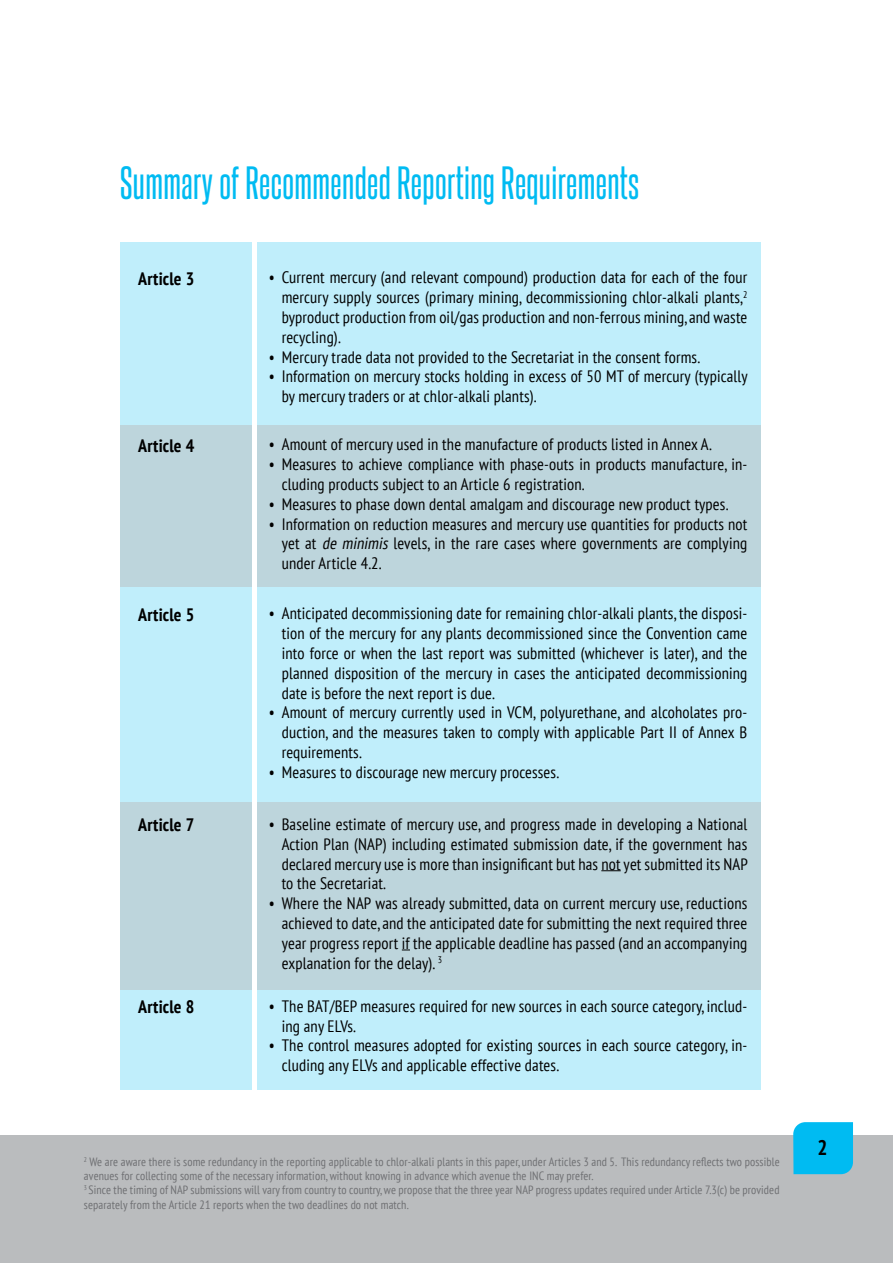
<style>
.page{position:relative;width:893px;height:1263px;background:#fff}
.page>*{position:absolute;margin:0;border:0;box-sizing:border-box;transform-origin:0 0}
.t1{font:40.2px "Steelfish Rg";letter-spacing:.01em;color:#00bbf2}
.t2{font:700 condensed 21px "PT Sans";color:#000}
.t3{font:700 condensed 18px "PT Sans";letter-spacing:.01em;color:#000}
.t4{font:condensed 16.5px/19.8px "PT Sans";letter-spacing:.01em;color:#000;text-align:justify}
.t5{font:condensed 12px/14.4px "PT Sans";letter-spacing:.01em;color:#6f7073}
.s1{font-style:italic}
</style>
<div class="page">
<div style="left:257px;top:242px;width:504px;height:848px;background:#c0eefb"></div>
<div style="left:120px;top:242px;width:132px;height:848px;background:#c0eefb"></div>
<div style="left:0;top:1135px;width:893px;height:128px;background:#babcbe"></div>
<div style="left:120px;top:425px;width:132px;height:162px;background:#bdd5dc"></div>
<div style="left:120px;top:803px;width:132px;height:187px;background:#bdd5dc"></div>
<div style="left:257px;top:425px;width:504px;height:162px;background:#bdd5dc"></div>
<div style="left:257px;top:803px;width:504px;height:187px;background:#bdd5dc"></div>
<svg style="left:601px;top:870px;width:20px;height:1px"></svg>
<div style="left:793px;top:1122px;width:60px;height:52px;background:#00bbf2"></div>
<h1 class="t1" style="left:120px;top:158px;width:521px">Summary of Recommended Reporting Requirements</h1>
<p class="t3" style="left:138px;top:266px;width:58px">Article 3</p>
<p class="t4" style="left:282px;top:267px;width:467px;text-indent:-13px">• Current mercury (and relevant compound) production data for each of the four mercury supply sources (primary mining, decommissioning chlor-alkali plants,<sup>2 </sup>byproduct production from oil/gas production and non-ferrous mining, and waste recycling).</p>
<p class="t4" style="left:269px;top:347px;width:432px">• Mercury trade data not provided to the Secretariat in the consent forms.</p>
<p class="t4" style="left:282px;top:366px;width:468px;text-indent:-13px">• Information on mercury stocks holding in excess of 50 MT of mercury (typically by mercury traders or at chlor-alkali plants).</p>
<p class="t3" style="left:138px;top:433px;width:58px">Article 4</p>
<p class="t4" style="left:269px;top:434px;width:444px">• Amount of mercury used in the manufacture of products listed in Annex A.</p>
<p class="t4" style="left:282px;top:454px;width:467px;text-indent:-13px">• Measures to achieve compliance with phase-outs in products manufacture, in&shy;cluding products subject to an Article 6 registration.</p>
<p class="t4" style="left:269px;top:494px;width:461px">• Measures to phase down dental amalgam and discourage new product types.</p>
<p class="t4" style="left:282px;top:513px;width:467px;text-indent:-13px">• Information on reduction measures and mercury use quantities for products not yet at <span class="s1">de minimis</span> levels, in the rare cases where governments are complying under Article 4.2.</p>
<p class="t3" style="left:138px;top:602px;width:58px">Article 5</p>
<p class="t4" style="left:282px;top:603px;width:467px;text-indent:-13px">• Anticipated decommissioning date for remaining chlor-alkali plants, the disposi&shy;tion of the mercury for any plants decommissioned since the Convention came into force or when the last report was submitted (whichever is later), and the planned disposition of the mercury in cases the anticipated decommissioning date is before the next report is due.</p>
<p class="t4" style="left:282px;top:702px;width:467px;text-indent:-13px">• Amount of mercury currently used in VCM, polyurethane, and alcoholates pro&shy;duction, and the measures taken to comply with applicable Part II of Annex B requirements.</p>
<p class="t4" style="left:269px;top:762px;width:291px">• Measures to discourage new mercury processes.</p>
<p class="t3" style="left:138px;top:813px;width:58px">Article 7</p>
<p class="t4" style="left:282px;top:814px;width:468px;text-indent:-13px">• Baseline estimate of mercury use, and progress made in developing a National Action Plan (NAP) including estimated submission date, if the government has declared mercury use is more than insignificant but has not yet submitted its NAP to the Secretariat.</p>
<p class="t4" style="left:282px;top:893px;width:467px;text-indent:-13px">• Where the NAP was already submitted, data on current mercury use, reductions achieved to date, and the anticipated date for submitting the next required three year progress report if the applicable deadline has passed (and an accompanying explanation for the delay). <sup>3</sup></p>
<p class="t3" style="left:138px;top:994px;width:58px">Article 8</p>
<p class="t4" style="left:282px;top:996px;width:467px;text-indent:-13px">• The BAT/BEP measures required for new sources in each source category, includ&shy;ing any ELVs.</p>
<p class="t4" style="left:282px;top:1035px;width:467px;text-indent:-13px">• The control measures adopted for existing sources in each source category, in&shy;cluding any ELVs and applicable effective dates.</p>
<p class="t5" style="left:84px;top:1154px;width:697px"><sup>2</sup> We are aware there is some redundancy in the reporting applicable to chlor-alkali plants in this paper, under Articles 3 and 5. This redundancy reflects two possible avenues for collecting some of the necessary information, without knowing in advance which avenue the INC may prefer.<br><sup>3</sup> Since the timing of NAP submissions will vary from country to country, we propose that the three year NAP progress updates required under Article 7.3(c) be provided separately from the Article 21 reports when the two deadlines do not match.</p>
<p class="t2" style="left:817px;top:1134px;width:12px">2</p>
</div>
